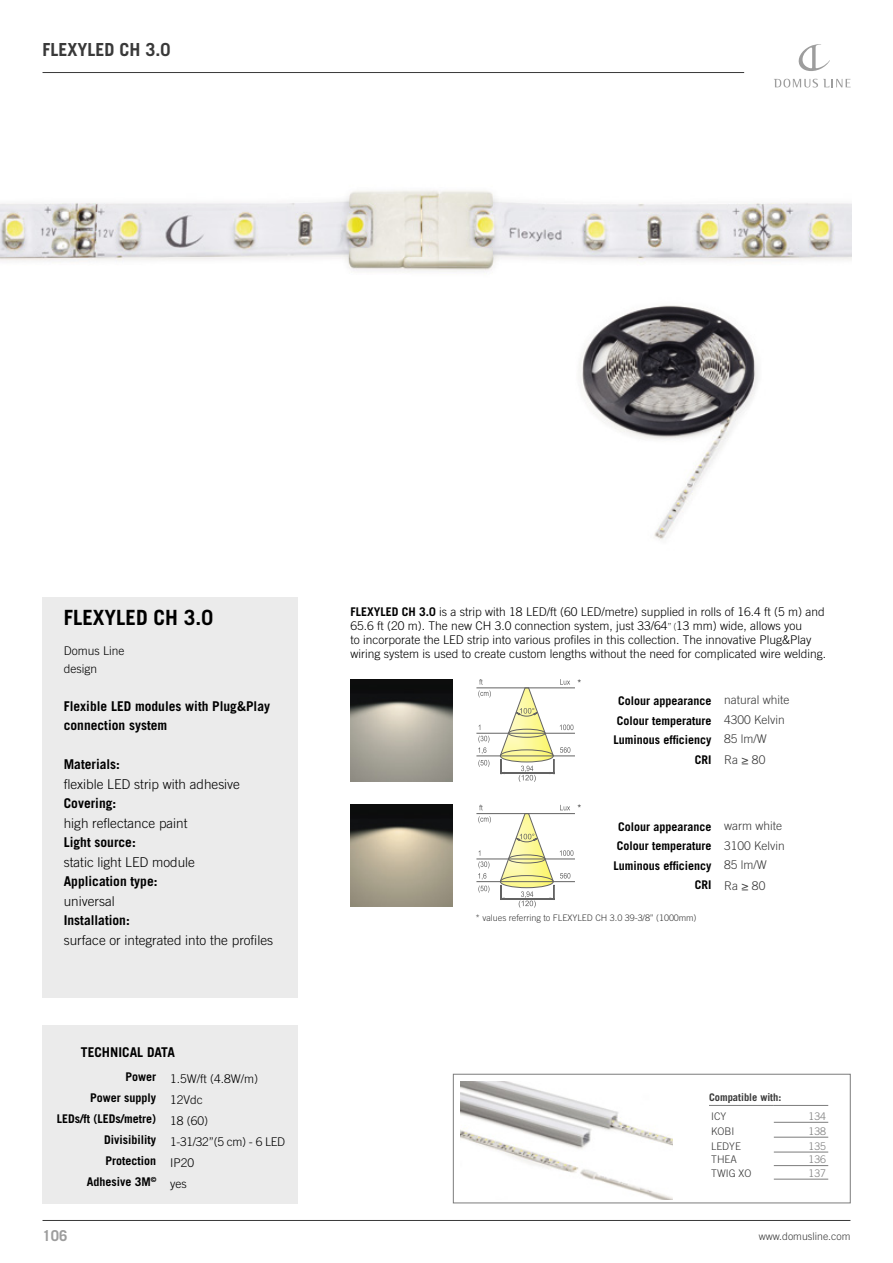
<style>
.page{position:relative;width:893px;height:1263px;background:#fff}
.page>*{position:absolute;margin:0;border:0;box-sizing:border-box;transform-origin:0 0}
.t1{font:700 21px "Trade Gothic LT Pro";color:#000}
.t2{font:700 18px "Trade Gothic LT Pro";color:#393939}
.t3{font:700 15px "Trade Gothic LT Pro";color:#9d9d9d}
.t4{font:700 13.5px/19.5px "Trade Gothic LT Pro";color:#000}
.t5{font:300 13.5px "Trade Gothic LT Pro";color:#000}
.t6{font:300 12px/21px "Trade Gothic LT Pro";color:#000}
.t7{font:700 12px/19.5px "Trade Gothic LT Pro";color:#000;text-align:right}
.t8{font:300 12px/19.5px "Trade Gothic LT Pro";color:#393939}
.t9{font:300 10.5px "Trade Gothic LT Pro";color:#393939}
.t10{font:300 10.5px "Trade Gothic LT Pro";color:#7c7c7c}
.t11{font:700 10.5px "Trade Gothic LT Pro";color:#393939}
.t12{font:300 9px "Trade Gothic LT Pro";color:#393939}
.t13{font:300 9px "Trade Gothic LT Pro";color:#000}
.s1{font-weight:700}
.s2{font-size:9.75px;color:#393939}
</style>
<div class="page">
<hr style="left:43px;top:1220px;width:807px;height:1px;background:#393939">
<hr style="left:43px;top:72px;width:701px;height:1px;background:#393939">
<svg style="left:798px;top:44px;width:32px;height:27px"></svg>
<svg style="left:774px;top:79px;width:77px;height:8px"></svg>
<div style="left:43px;top:597px;width:255px;height:401px;background:#e7e7e7"></div>
<div style="left:43px;top:1025px;width:255px;height:178px;background:#e7e7e7"></div>
<div style="left:453px;top:1074px;width:397px;height:129px;border:1px solid #7c7c7c"></div>
<img style="left:0;top:190px;width:852px;height:82px">
<img style="left:579px;top:305px;width:179px;height:235px">
<svg style="left:476px;top:679px;width:99px;height:103px"></svg>
<svg style="left:476px;top:805px;width:99px;height:103px"></svg>
<hr style="left:709px;top:1105px;width:65px;height:1px;background:#7c7c7c">
<hr style="left:774px;top:1105px;width:54px;height:1px;background:#7c7c7c">
<hr style="left:774px;top:1137px;width:54px;height:1px;background:#7c7c7c">
<hr style="left:774px;top:1152px;width:54px;height:1px;background:#7c7c7c">
<hr style="left:774px;top:1165px;width:54px;height:1px;background:#7c7c7c">
<hr style="left:774px;top:1179px;width:54px;height:1px;background:#7c7c7c">
<hr style="left:774px;top:1122px;width:54px;height:1px;background:#7c7c7c">
<img style="left:460px;top:1082px;width:212px;height:117px">
<img style="left:350px;top:679px;width:102px;height:102px">
<img style="left:350px;top:805px;width:102px;height:102px">
<h2 class="t2" style="left:43px;top:38px;width:130px">FLEXYLED CH 3.0</h2>
<h1 class="t1" style="left:64px;top:605px;width:151px">FLEXYLED CH 3.0</h1>
<p class="t6" style="left:64px;top:642px;width:62px;line-height:18px">Domus Line design</p>
<p class="t4" style="left:64px;top:696px;width:208px">Flexible LED modules with Plug&amp;Play connection system</p>
<p class="t4" style="left:64px;top:754px;width:58px">Materials:</p>
<p class="t5" style="left:64px;top:776px;width:178px">flexible LED strip with adhesive</p>
<p class="t4" style="left:64px;top:793px;width:54px">Covering:</p>
<p class="t5" style="left:64px;top:815px;width:125px">high reflectance paint</p>
<p class="t4" style="left:64px;top:832px;width:73px">Light source:</p>
<p class="t5" style="left:64px;top:854px;width:133px">static light LED module</p>
<p class="t4" style="left:64px;top:871px;width:95px">Application type:</p>
<p class="t5" style="left:64px;top:893px;width:52px">universal</p>
<p class="t4" style="left:64px;top:910px;width:68px">Installation:</p>
<p class="t5" style="left:64px;top:932px;width:211px">surface or integrated into the profiles</p>
<p class="t4" style="left:81px;top:1042px;width:96px">TECHNICAL DATA</p>
<p class="t7" style="left:57px;top:1066px;width:101px;line-height:21px">Power<br>Power supply<br>LEDs/ft (LEDs/metre)<br>Divisibility<br>Protection<br>Adhesive 3M<sup>©</sup></p>
<p class="t6" style="left:170px;top:1068px;width:117px">1.5W/ft (4.8W/m)<br>12Vdc<br>18 (60)<br>1-31/32”(5 cm) - 6 LED<br>IP20<br>yes</p>
<p class="t6" style="left:351px;top:604px;width:477px;line-height:14.2px"><span class="s1">FLEXYLED CH 3.0</span> is a strip with 18 LED/ft (60 LED/metre) supplied in rolls of 16.4 ft (5 m) and 65.6 ft (20 m). The new CH 3.0 connection system, just 33/64<span class="s2">” (</span>13 mm) wide, allows you<br>to incorporate the LED strip into various profiles in this collection. The innovative Plug&amp;Play wiring system is used to create custom lengths without the need for complicated wire welding.</p>
<p class="t13" style="left:577px;top:677px;width:6px">*</p>
<p class="t7" style="left:613px;top:691px;width:99px">Colour appearance<br>Colour temperature<br>Luminous efficiency<br>CRI</p>
<p class="t8" style="left:724px;top:690px;width:67px">natural white<br>4300 Kelvin<br>85 lm/W</p>
<p class="t8" style="left:724px;top:750px;width:43px">Ra ≥ 80</p>
<p class="t13" style="left:577px;top:803px;width:6px">*</p>
<p class="t7" style="left:613px;top:817px;width:99px">Colour appearance<br>Colour temperature<br>Luminous efficiency<br>CRI</p>
<p class="t12" style="left:475px;top:912px;width:223px">* values referring to FLEXYLED CH 3.0 39-3/8” (1000mm)</p>
<p class="t8" style="left:724px;top:816px;width:62px">warm white<br>3100 Kelvin<br>85 lm/W</p>
<p class="t8" style="left:724px;top:876px;width:43px">Ra ≥ 80</p>
<p class="t11" style="left:709px;top:1090px;width:74px">Compatible with:</p>
<p class="t9" style="left:711px;top:1110px;width:17px">ICY</p>
<p class="t10" style="left:809px;top:1110px;width:19px">134</p>
<p class="t9" style="left:711px;top:1125px;width:25px">KOBI</p>
<p class="t10" style="left:809px;top:1125px;width:19px">138</p>
<p class="t9" style="left:711px;top:1140px;width:31px">LEDYE</p>
<p class="t10" style="left:809px;top:1140px;width:19px">135</p>
<p class="t9" style="left:711px;top:1153px;width:27px">THEA</p>
<p class="t10" style="left:809px;top:1153px;width:19px">136</p>
<p class="t9" style="left:711px;top:1167px;width:42px">TWIG XO</p>
<p class="t10" style="left:809px;top:1167px;width:19px">137</p>
<p class="t3" style="left:43px;top:1226px;width:27px">106</p>
<p class="t9" style="left:759px;top:1230px;width:93px">www.domusline.com</p>
</div>
